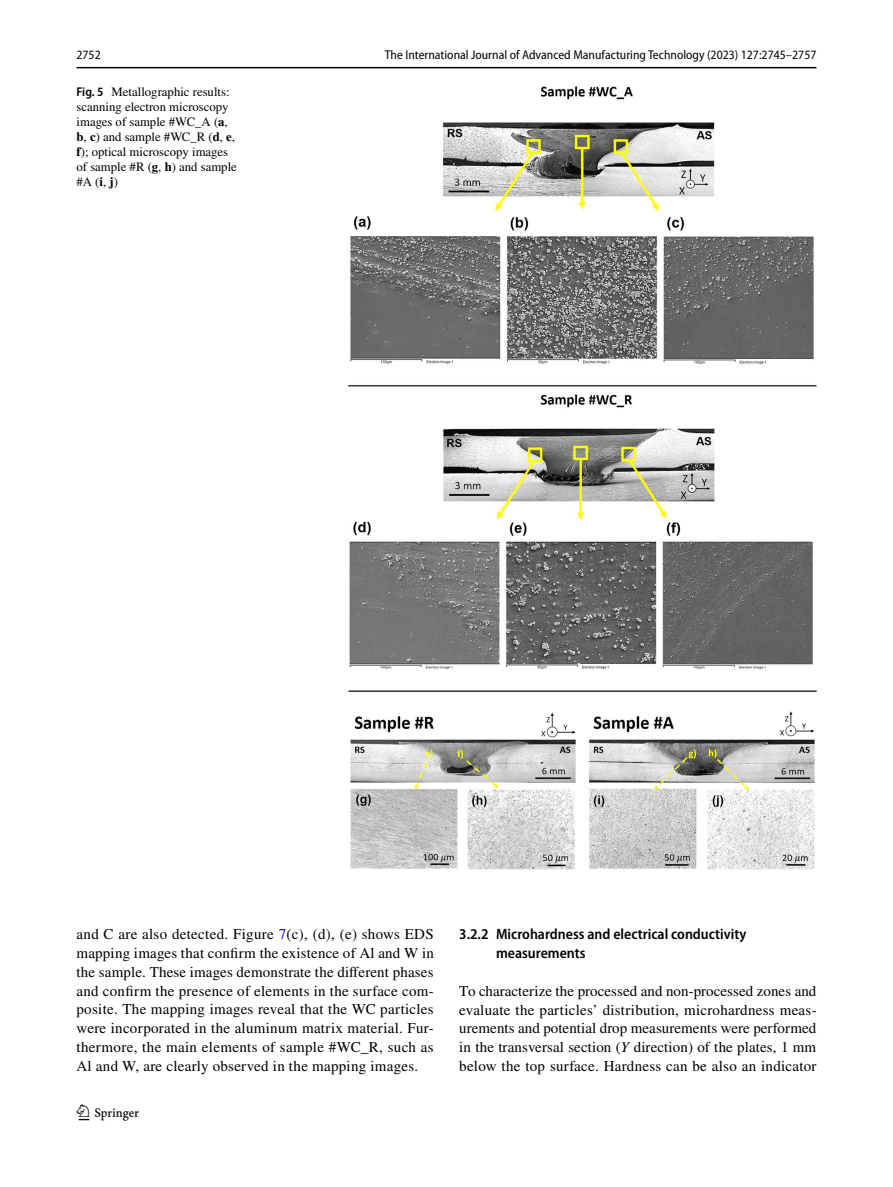
<style>
.page{position:relative;width:893px;height:1187px;background:#fff}
.page>*{position:absolute;margin:0;border:0;box-sizing:border-box;transform-origin:0 0}
.t1{font:22.5px "Springnew Regular 2";color:#000}
.t2{font:15px/18.8px "STIX";letter-spacing:.015em;color:#000;text-align:justify}
.t3{font:600 semi-condensed 15px/18.8px "Myriad Pro";color:#000}
.t4{font:12.75px/15px "STIX";color:#000}
.t5{font:semi-condensed 12.75px "Myriad Pro";color:#000}
.s1{font-family:"Myriad Pro";font-weight:600;font-stretch:semi-condensed}
.s2{font-weight:700}
.s3{color:#00f}
.s4{font-style:italic}
</style>
<div class="page">
<hr style="left:77px;top:67px;width:739px;height:1px;background:#000">
<img style="left:349px;top:87px;width:467px;height:782px">
<p class="t5" style="left:77px;top:48px;width:26px">2752</p>
<p class="t5" style="left:385px;top:48px;width:433px">The International Journal of Advanced Manufacturing Technology (2023) 127:2745–2757</p>
<p class="t4" style="left:77px;top:85px;width:162px"><span class="s1">Fig. 5</span> Metallographic results: scanning electron microscopy images of sample #WC_A (<span class="s2">a</span>, <span class="s2">b</span>, <span class="s2">c</span>) and sample #WC_R (<span class="s2">d</span>, <span class="s2">e</span>, <span class="s2">f</span>); optical microscopy images of sample #R (<span class="s2">g</span>, <span class="s2">h</span>) and sample #A (<span class="s2">i</span>, <span class="s2">j</span>)</p>
<p class="t2" style="left:77px;top:925px;width:359px">and C are also detected. Figure <span class="s3">7</span>(c), (d), (e) shows EDS mapping images that confirm the existence of Al and W in the sample. These images demonstrate the different phases and confirm the presence of elements in the surface com&shy;posite. The mapping images reveal that the WC particles were incorporated in the aluminum matrix material. Fur&shy;thermore, the main elements of sample #WC_R, such as Al and W, are clearly observed in the mapping images.</p>
<p class="t3" style="left:496px;top:925px;width:252px;text-indent:-37px">3.2.2 Microhardness and electrical conductivity measurements</p>
<p class="t2" style="left:459px;top:982px;width:359px">To characterize the processed and non-processed zones and evaluate the particles’ distribution, microhardness meas&shy;urements and potential drop measurements were performed in the transversal section (<span class="s4">Y</span> direction) of the plates, 1 mm below the top surface. Hardness can be also an indicator</p>
<h1 class="t1" style="left:79px;top:1104px;width:62px">1 3</h1>
</div>
